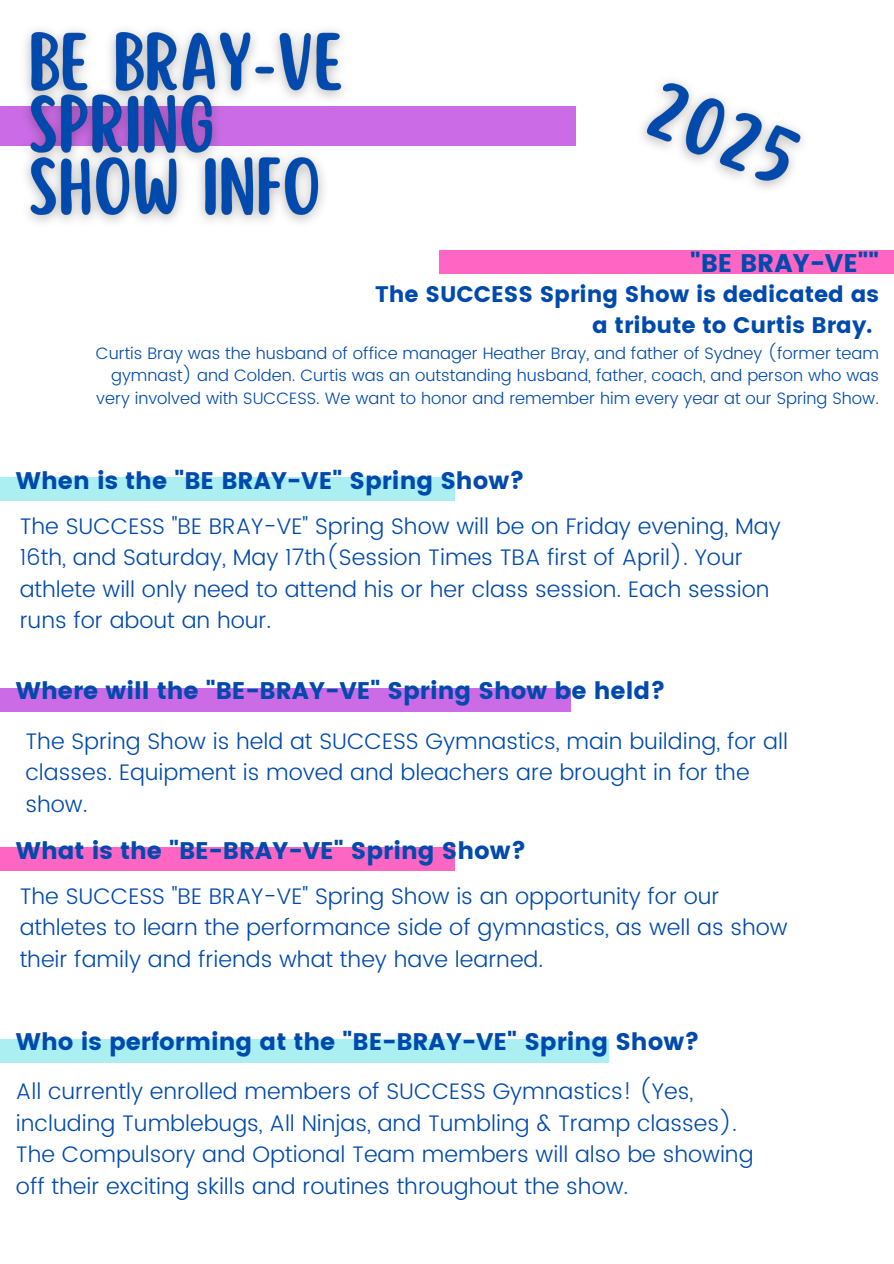
<style>
.page{position:relative;width:894px;height:1264px;background:#fff}
.page>*{position:absolute;margin:0;border:0;box-sizing:border-box;transform-origin:0 0}
.t1{font:25.5px "Poppins";color:#004aad}
.t2{font:24px "Poppins";color:#004aad}
.t3{font:300 22.5px/31.5px "Poppins";color:#004aad}
.t4{font:22.5px "Poppins";color:#004aad}
.t5{font:300 16.5px/22.5px "Poppins";color:#004aad;text-align:right}
</style>
<div class="page">
<div style="left:0;top:106px;width:575px;height:40px;background:#cb6ce6"></div>
<div style="left:0;top:477px;width:454px;height:24px;background:#abeff2"></div>
<div style="left:0;top:688px;width:570px;height:23px;background:#cb6ce6"></div>
<div style="left:0;top:847px;width:454px;height:24px;background:#ff66c4"></div>
<div style="left:439px;top:250px;width:454px;height:23px;background:#ff66c4"></div>
<div style="left:0;top:1038px;width:608px;height:24px;background:#abeff2"></div>
<img style="left:25px;top:30px;width:318px;height:193px">
<img style="left:642px;top:81px;width:161px;height:108px">
<p class="t1" style="left:690px;top:248px;width:190px">"BE BRAY-VE""</p>
<h3 class="t4" style="left:375px;top:281px;width:505px">The SUCCESS Spring Show is dedicated as</h3>
<h4 class="t4" style="left:592px;top:312px;width:281px">a tribute to Curtis Bray.</h4>
<h3 class="t5" style="left:96px;top:342px;width:784px">Curtis Bray was the husband of office manager Heather Bray, and father of Sydney (former team gymnast) and Colden. Curtis was an outstanding husband, father, coach, and person who was very involved with SUCCESS. We want to honor and remember him every year at our Spring Show.</h3>
<p class="t2" style="left:16px;top:466px;width:510px">When is the "BE BRAY-VE" Spring Show?</p>
<h4 class="t3" style="left:20px;top:510px;width:762px">The SUCCESS "BE BRAY-VE" Spring Show will be on Friday evening, May 16th, and Saturday, May 17th(Session Times TBA first of April). Your athlete will only need to attend his or her class session. Each session runs for about an hour.</h4>
<p class="t2" style="left:16px;top:676px;width:651px">Where will the "BE-BRAY-VE" Spring Show be held?</p>
<h3 class="t3" style="left:25px;top:725px;width:763px">The Spring Show is held at SUCCESS Gymnastics, main building, for all classes. Equipment is moved and bleachers are brought in for the show.</h3>
<p class="t2" style="left:16px;top:836px;width:511px">What is the "BE-BRAY-VE" Spring Show?</p>
<h4 class="t3" style="left:20px;top:880px;width:769px">The SUCCESS "BE BRAY-VE" Spring Show is an opportunity for our athletes to learn the performance side of gymnastics, as well as show their family and friends what they have learned.</h4>
<h3 class="t2" style="left:16px;top:1027px;width:685px">Who is performing at the "BE-BRAY-VE" Spring Show?</h3>
<h4 class="t3" style="left:16px;top:1075px;width:739px">All currently enrolled members of SUCCESS Gymnastics! (Yes, including Tumblebugs, All Ninjas, and Tumbling &amp; Tramp classes).<br>The Compulsory and Optional Team members will also be showing off their exciting skills and routines throughout the show.</h4>
</div>
